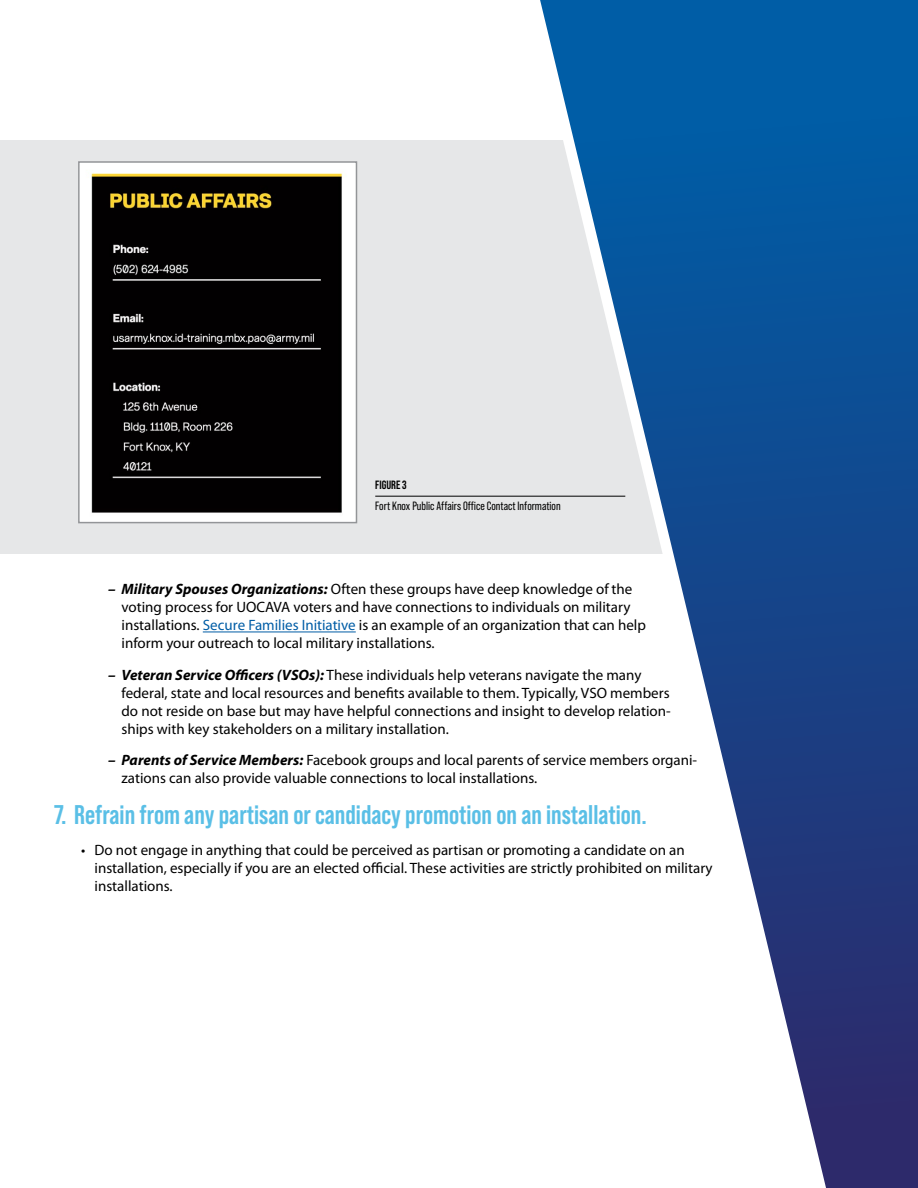
<style>
.page{position:relative;width:918px;height:1188px;background:#fff}
.page>*{position:absolute;margin:0;border:0;box-sizing:border-box;transform-origin:0 0}
.t1{font:700 27px "Bebas Neue Pro";color:#5abfe6}
.t2{font:15px/18px "Myriad Pro";color:#000}
.Paragraph_Style_2{font:12px "Bebas Neue Pro";color:#000}
.Paragraph_Style_1{font:700 12px "Bebas Neue Pro";color:#000}
.s1{font-weight:700;font-style:italic}
.s2{color:#005da6}
</style>
<div class="page">
<div style="left:0;top:140px;width:918px;height:414px;background:#e6e7e8"></div>
<hr style="left:203px;top:632px;width:153px;height:1px;background:#005da6">
<svg style="left:841px;top:0;width:77px;height:1188px;background:#154489"></svg>
<svg style="left:518px;top:0;width:323px;height:1188px"></svg>
<img style="left:81px;top:164px;width:273px;height:356px">
<div style="left:78px;top:161px;width:279px;height:362px;border:2px solid #939598"></div>
<hr style="left:375px;top:496px;width:250px;height:1px;background:#000">
<p class="Paragraph_Style_1" style="left:375px;top:478px;width:33px">FIGURE 3</p>
<p class="Paragraph_Style_2" style="left:375px;top:499px;width:187px">Fort Knox Public Affairs Office Contact Information</p>
<p class="t2" style="left:122px;top:580px;width:526px;text-indent:-14px"><span class="s1">– Military Spouses Organizations:</span> Often these groups have deep knowledge of the voting process for UOCAVA voters and have connections to individuals on military installations. <span class="s2">Secure Families Initiative</span> is an example of an organization that can help inform your outreach to local military installations.</p>
<p class="t2" style="left:122px;top:666px;width:551px;text-indent:-14px"><span class="s1">– Veteran Service Officers (VSOs):</span> These individuals help veterans navigate the many federal, state and local resources and benefits available to them. Typically, VSO members do not reside on base but may have helpful connections and insight to develop relation&shy;ships with key stakeholders on a military installation.</p>
<p class="t2" style="left:122px;top:751px;width:577px;text-indent:-14px"><span class="s1">– Parents of Service Members:</span> Facebook groups and local parents of service members organi&shy;zations can also provide valuable connections to local installations.</p>
<p class="t1" style="left:54px;top:799px;width:594px">7. Refrain from any partisan or candidacy promotion on an installation.</p>
<p class="t2" style="left:94px;top:841px;width:620px;text-indent:-14px">• Do not engage in anything that could be perceived as partisan or promoting a candidate on an installation, especially if you are an elected official. These activities are strictly prohibited on military installations.</p>
</div>
